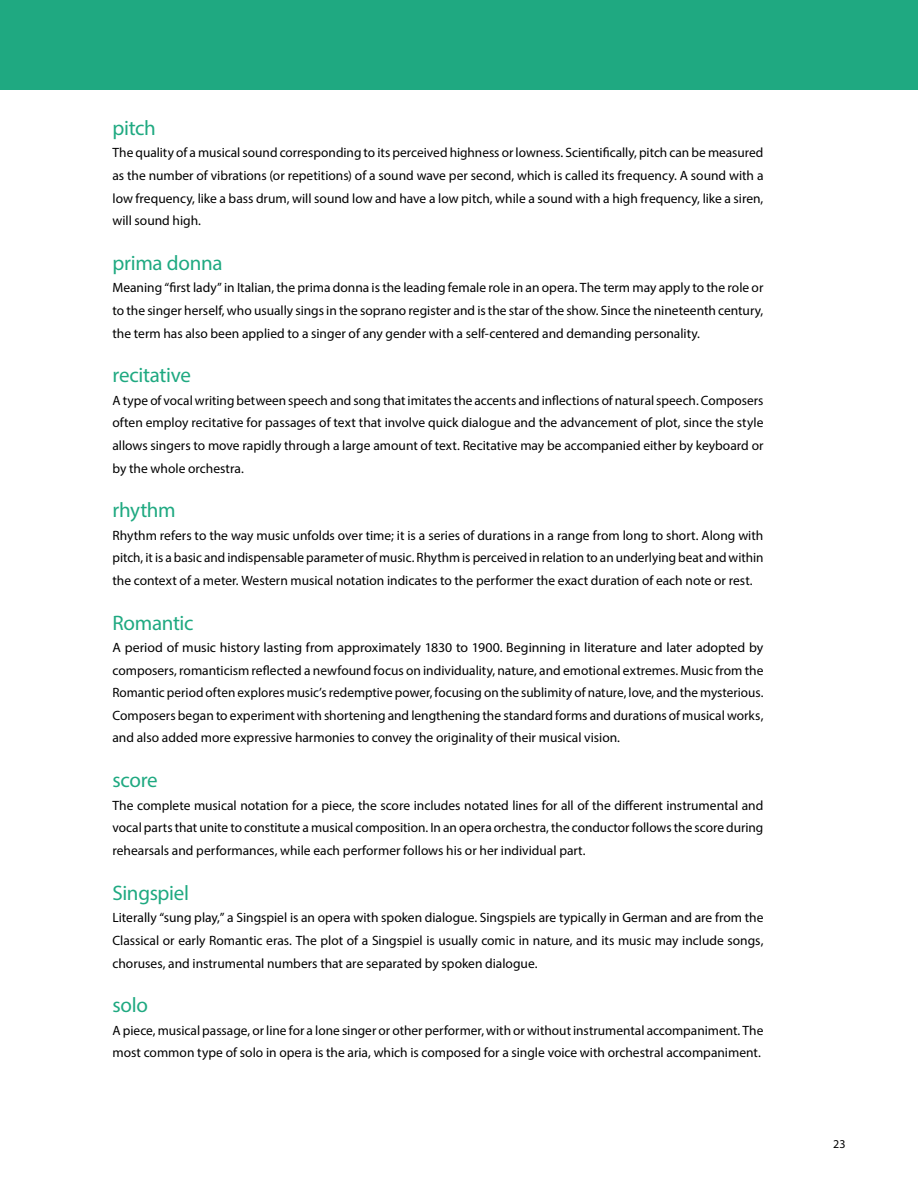
<style>
.page{position:relative;width:918px;height:1188px;background:#fff}
.page>*{position:absolute;margin:0;border:0;box-sizing:border-box;transform-origin:0 0}
.t1{font:21px "Myriad Pro";letter-spacing:-.015em;color:#1fa981}
.t2{font:13.5px/22.5px "Myriad Pro";color:#000;text-align:justify}
.t3{font:12px "Myriad Pro";color:#000}
</style>
<div class="page">
<div style="left:0;top:0;width:918px;height:90px;background:#1fa981"></div>
<h1 class="t1" style="left:112px;top:115px;width:45px">pitch</h1>
<p class="t2" style="left:112px;top:142px;width:653px">The quality of a musical sound corresponding to its perceived highness or lowness. Scientifically, pitch can be measured as the number of vibrations (or repetitions) of a sound wave per second, which is called its frequency. A sound with a low frequency, like a bass drum, will sound low and have a low pitch, while a sound with a high frequency, like a siren, will sound high.</p>
<h1 class="t1" style="left:112px;top:250px;width:112px">prima donna</h1>
<p class="t2" style="left:112px;top:277px;width:652px">Meaning “first lady” in Italian, the prima donna is the leading female role in an opera. The term may apply to the role or to the singer herself, who usually sings in the soprano register and is the star of the show. Since the nineteenth century, the term has also been applied to a singer of any gender with a self-centered and demanding personality.</p>
<h1 class="t1" style="left:112px;top:363px;width:80px">recitative</h1>
<p class="t2" style="left:112px;top:389px;width:653px">A type of vocal writing between speech and song that imitates the accents and inflections of natural speech. Composers often employ recitative for passages of text that involve quick dialogue and the advancement of plot, since the style allows singers to move rapidly through a large amount of text. Recitative may be accompanied either by keyboard or by the whole orchestra.</p>
<h1 class="t1" style="left:112px;top:498px;width:65px">rhythm</h1>
<p class="t2" style="left:112px;top:524px;width:653px">Rhythm refers to the way music unfolds over time; it is a series of durations in a range from long to short. Along with pitch, it is a basic and indispensable parameter of music. Rhythm is perceived in relation to an underlying beat and within the context of a meter. Western musical notation indicates to the performer the exact duration of each note or rest.</p>
<h1 class="t1" style="left:112px;top:610px;width:83px">Romantic</h1>
<p class="t2" style="left:112px;top:637px;width:653px">A period of music history lasting from approximately 1830 to 1900. Beginning in literature and later adopted by composers, romanticism reflected a newfound focus on individuality, nature, and emotional extremes. Music from the Romantic period often explores music’s redemptive power, focusing on the sublimity of nature, love, and the mysterious.<br>Composers began to experiment with shortening and lengthening the standard forms and durations of musical works, and also added more expressive harmonies to convey the originality of their musical vision.</p>
<h1 class="t1" style="left:112px;top:768px;width:47px">score</h1>
<p class="t2" style="left:112px;top:794px;width:652px">The complete musical notation for a piece, the score includes notated lines for all of the different instrumental and vocal parts that unite to constitute a musical composition. In an opera orchestra, the conductor follows the score during rehearsals and performances, while each performer follows his or her individual part.</p>
<h1 class="t1" style="left:112px;top:880px;width:78px">Singspiel</h1>
<p class="t2" style="left:112px;top:907px;width:653px">Literally “sung play,” a Singspiel is an opera with spoken dialogue. Singspiels are typically in German and are from the Classical or early Romantic eras. The plot of a Singspiel is usually comic in nature, and its music may include songs, choruses, and instrumental numbers that are separated by spoken dialogue.</p>
<h1 class="t1" style="left:112px;top:993px;width:37px">solo</h1>
<p class="t2" style="left:112px;top:1019px;width:652px">A piece, musical passage, or line for a lone singer or other performer, with or without instrumental accompaniment. The most common type of solo in opera is the aria, which is composed for a single voice with orchestral accompaniment.</p>
<p class="t3" style="left:833px;top:1136px;width:14px">23</p>
</div>
